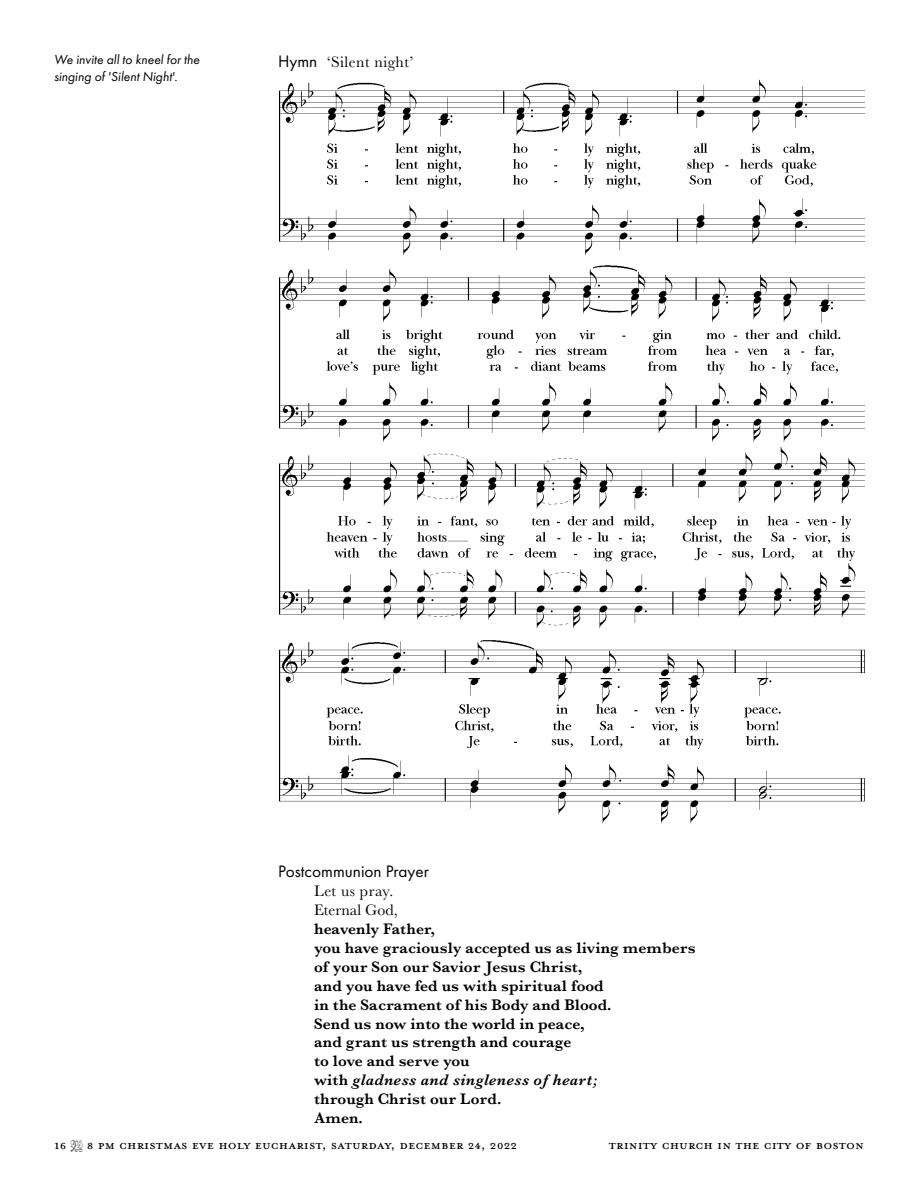
<style>
.page{position:relative;width:918px;height:1188px;background:#fff}
.page>*{position:absolute;margin:0;border:0;box-sizing:border-box;transform-origin:0 0}
.t1{font:18px "Mrs Eaves All Petite Caps OT";color:#000}
.t2{font:17.25px "Futura PT";color:#000}
.t3{font:15.75px/18.9px "Baskerville No 2 Sem Bol";color:#000}
.t4{font:15.75px "Baskerville No 2 Sem Bol Ita";color:#000}
.t5{font:15.75px/18.9px "Baskerville No 2";letter-spacing:.005em;color:#000}
.t6{font:15.75px "Baskerville No 2";letter-spacing:.025em;color:#000}
.t7{font:italic 13.5px/16.2px "Futura PT";color:#000}
.s1{font-family:"Futura PT";font-size:17.25px}
.s2{font-family:"Baskerville No 2 Sem Bol"}
</style>
<div class="page">
<img style="left:280px;top:79px;width:585px;height:745px">
<p class="t7" style="left:54px;top:52px;width:147px">We invite all to kneel for the singing of 'Silent Night'.</p>
<p class="t6" style="left:278px;top:53px;width:137px"><span class="s1">Hymn</span> ‘Silent night’</p>
<p class="t2" style="left:278px;top:861px;width:152px">Postcommunion Prayer</p>
<p class="t5" style="left:314px;top:882px;width:85px">Let us pray.<br>Eternal God,</p>
<p class="t3" style="left:314px;top:920px;width:383px">heavenly Father,<br>you have graciously accepted us as living members of your Son our Savior Jesus Christ,<br>and you have fed us with spiritual food<br>in the Sacrament of his Body and Blood.<br>Send us now into the world in peace,<br>and grant us strength and courage<br>to love and serve you</p>
<p class="t4" style="left:314px;top:1071px;width:285px"><span class="s2">with</span> gladness and singleness of heart;</p>
<p class="t3" style="left:314px;top:1090px;width:189px">through Christ our Lord.<br>Amen.</p>
<p class="t1" style="left:54px;top:1134px;width:465px">16 <sub>X</sub> 8 Pm Christmas eve Holy Eucharist, Saturday, December 24, 2022</p>
<p class="t1" style="left:609px;top:1134px;width:257px">Trinity Church in the City of Boston</p>
</div>
